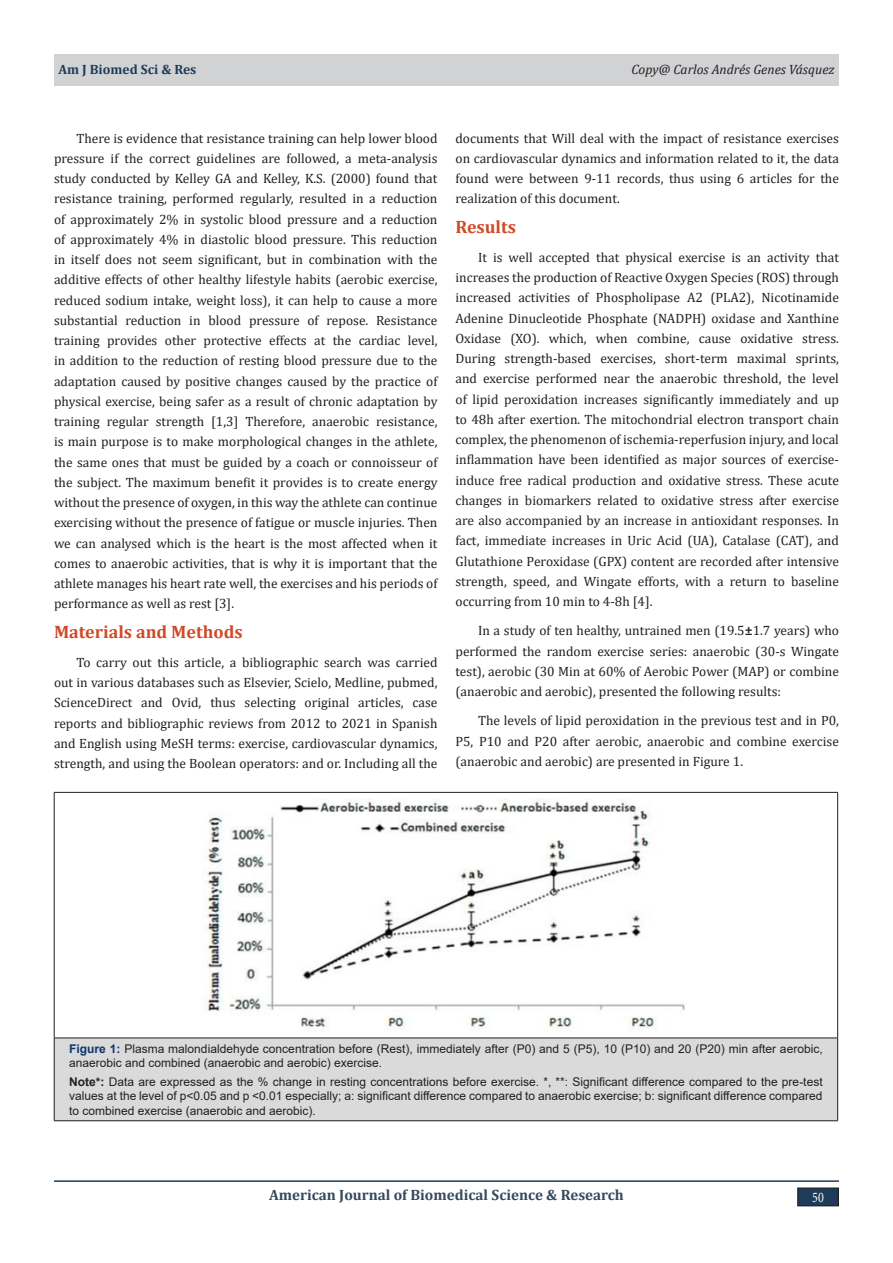
<style>
.page{position:relative;width:893px;height:1263px;background:#fff}
.page>*{position:absolute;margin:0;border:0;box-sizing:border-box;transform-origin:0 0}
.List_Paragraph{font:700 18px "Cambria";color:#d04927}
.t1{font:700 15px "Cambria";color:#34495e}
.t2{font:14.7px "Minion Pro";color:#fff;scale:.83 1}
.t3{font:13.5px/20.2px "Cambria";color:#231f20;text-align:justify}
.t4{font:italic 13.5px "Cambria";color:#231f20}
.t5{font:700 13.5px "Cambria";color:#1e3c5a}
.t6{font:12px/14.4px "Arial";color:#231f20}
.s1{font-weight:700}
.s2{font-weight:700;color:#0e356a}
</style>
<div class="page">
<hr style="left:54px;top:1180px;width:785px;height:2px;background:#1e3c5a">
<div style="left:54px;top:54px;width:785px;height:31px;background:#d1d2d4"></div>
<div style="left:798px;top:1188px;width:40px;height:18px;background:#1e3c5a"></div>
<div style="left:797px;top:1187px;width:42px;height:19px;border:1px solid #231f20"></div>
<div style="left:54px;top:1038px;width:784px;height:83px;background:#dadada"></div>
<hr style="left:54px;top:792px;width:784px;height:1px;background:#231f20">
<hr style="left:54px;top:792px;width:1px;height:246px;background:#231f20">
<hr style="left:837px;top:792px;width:1px;height:246px;background:#231f20">
<hr style="left:54px;top:1038px;width:784px;height:1px;background:#231f20">
<hr style="left:54px;top:1038px;width:1px;height:82px;background:#231f20">
<hr style="left:837px;top:1038px;width:1px;height:82px;background:#231f20">
<hr style="left:54px;top:1120px;width:784px;height:1px;background:#231f20">
<img style="left:205px;top:798px;width:480px;height:231px">
<p class="t5" style="left:58px;top:59px;width:139px">Am J Biomed Sci &amp; Res</p>
<p class="t4" style="left:631px;top:59px;width:204px">Copy@ Carlos Andrés Genes Vásquez</p>
<p class="t3" style="left:54px;top:128px;width:385px;text-indent:22px">There is evidence that resistance training can help lower blood pressure if the correct guidelines are followed, a meta-analysis study conducted by Kelley GA and Kelley, K.S. (2000) found that resistance training, performed regularly, resulted in a reduction of approximately 2% in systolic blood pressure and a reduction of approximately 4% in diastolic blood pressure. This reduction in itself does not seem significant, but in combination with the additive effects of other healthy lifestyle habits (aerobic exercise, reduced sodium intake, weight loss), it can help to cause a more substantial reduction in blood pressure of repose. Resistance training provides other protective effects at the cardiac level, in addition to the reduction of resting blood pressure due to the adaptation caused by positive changes caused by the practice of physical exercise, being safer as a result of chronic adaptation by training regular strength [1,3] Therefore, anaerobic resistance, is main purpose is to make morphological changes in the athlete, the same ones that must be guided by a coach or connoisseur of the subject. The maximum benefit it provides is to create energy without the presence of oxygen, in this way the athlete can continue exercising without the presence of fatigue or muscle injuries. Then we can analysed which is the heart is the most affected when it comes to anaerobic activities, that is why it is important that the athlete manages his heart rate well, the exercises and his periods of performance as well as rest [3].</p>
<p class="List_Paragraph" style="left:54px;top:619px;width:190px">Materials and Methods</p>
<p class="t3" style="left:54px;top:652px;width:385px;text-indent:22px">To carry out this article, a bibliographic search was carried out in various databases such as Elsevier, Scielo, Medline, pubmed, ScienceDirect and Ovid, thus selecting original articles, case reports and bibliographic reviews from 2012 to 2021 in Spanish and English using MeSH terms: exercise, cardiovascular dynamics, strength, and using the Boolean operators: and or. Including all the</p>
<p class="t3" style="left:455px;top:128px;width:385px">documents that Will deal with the impact of resistance exercises on cardiovascular dynamics and information related to it, the data found were between 9-11 records, thus using 6 articles for the realization of this document.</p>
<p class="List_Paragraph" style="left:455px;top:214px;width:62px">Results</p>
<p class="t3" style="left:455px;top:247px;width:385px;text-indent:22px">It is well accepted that physical exercise is an activity that increases the production of Reactive Oxygen Species (ROS) through increased activities of Phospholipase A2 (PLA2), Nicotinamide Adenine Dinucleotide Phosphate (NADPH) oxidase and Xanthine Oxidase (XO). which, when combine, cause oxidative stress.<br>During strength-based exercises, short-term maximal sprints, and exercise performed near the anaerobic threshold, the level of lipid peroxidation increases significantly immediately and up to 48h after exertion. The mitochondrial electron transport chain complex, the phenomenon of ischemia-reperfusion injury, and local inflammation have been identified as major sources of exercise&shy;induce free radical production and oxidative stress. These acute changes in biomarkers related to oxidative stress after exercise are also accompanied by an increase in antioxidant responses. In fact, immediate increases in Uric Acid (UA), Catalase (CAT), and Glutathione Peroxidase (GPX) content are recorded after intensive strength, speed, and Wingate efforts, with a return to baseline occurring from 10 min to 4-8h [4].</p>
<p class="t3" style="left:455px;top:621px;width:385px;text-indent:22px">In a study of ten healthy, untrained men (19.5<span class="s1">±</span>1.7 years) who performed the random exercise series: anaerobic (30-s Wingate test), aerobic (30 Min at 60% of Aerobic Power (MAP) or combine (anaerobic and aerobic), presented the following results:</p>
<p class="t3" style="left:455px;top:711px;width:385px;text-indent:22px">The levels of lipid peroxidation in the previous test and in P0, P5, P10 and P20 after aerobic, anaerobic and combine exercise (anaerobic and aerobic) are presented in Figure 1.</p>
<p class="t6" style="left:69px;top:1041px;width:755px"><span class="s2">Figure 1:</span> Plasma malondialdehyde concentration before (Rest), immediately after (P0) and 5 (P5), 10 (P10) and 20 (P20) min after aerobic, anaerobic and combined (anaerobic and aerobic) exercise.</p>
<p class="t6" style="left:69px;top:1074px;width:755px;text-align:justify"><span class="s1">Note*:</span> Data are expressed as the % change in resting concentrations before exercise. *, **: Significant difference compared to the pre-test values at the level of p&lt;0.05 and p &lt;0.01 especially; a: significant difference compared to anaerobic exercise; b: significant difference compared to combined exercise (anaerobic and aerobic).</p>
<p class="t1" style="left:269px;top:1184px;width:356px">American Journal of Biomedical Science &amp; Research</p>
<p class="t2" style="left:812px;top:1188px;width:16px">50</p>
</div>
